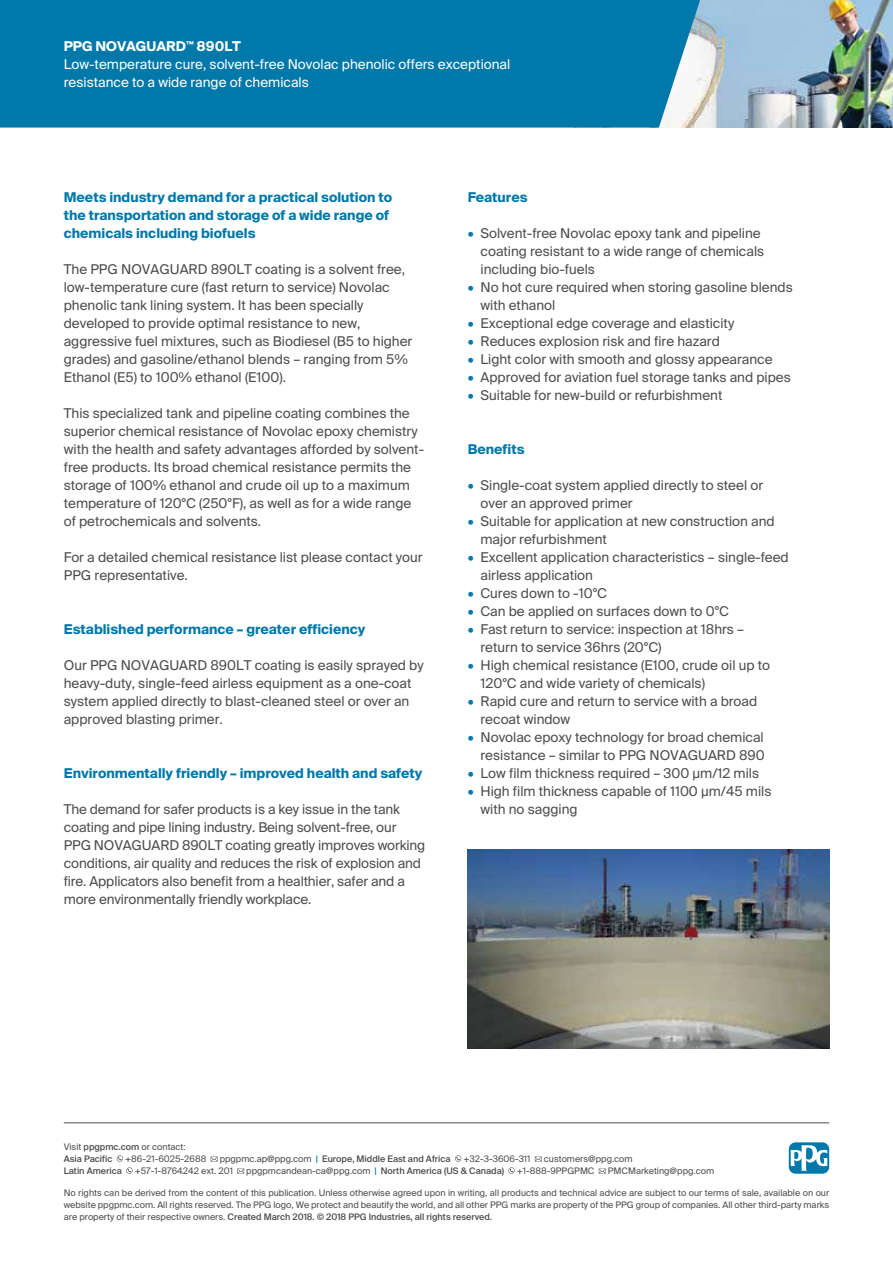
<style>
.page{position:relative;width:893px;height:1263px;background:#fff}
.page>*{position:absolute;margin:0;border:0;box-sizing:border-box;transform-origin:0 0}
.t1{font:13.5px/18px "Suisse Intl";color:#4d4d4f}
.t2{font:700 13.5px/18px "Suisse Intl";color:#0078a9}
.t3{font:13.5px/18px "Suisse Intl";color:#fff}
.t4{font:9px/12px "Suisse Intl";color:#4d4d4f;text-align:justify}
.t5{font:500 9px/12px "Suisse Intl";color:#4d4d4f}
.s1{font-weight:700}
.s2{color:#0078a9}
.s3{font-weight:400}
.s4{font-weight:500;color:#0078a9}
.s5{font-weight:500}
</style>
<div class="page">
<img style="left:700px;top:0;width:193px;height:128px">
<svg style="left:211px;top:1156px;width:7px;height:6px"></svg>
<svg style="left:455px;top:1155px;width:6px;height:7px"></svg>
<svg style="left:535px;top:1156px;width:7px;height:6px"></svg>
<svg style="left:117px;top:1155px;width:16px;height:19px"></svg>
<svg style="left:237px;top:1168px;width:7px;height:6px"></svg>
<svg style="left:508px;top:1167px;width:7px;height:7px"></svg>
<svg style="left:599px;top:1168px;width:7px;height:6px"></svg>
<hr style="left:64px;top:1122px;width:765px;height:1px;background:#4d4d4f">
<div style="left:0;top:0;width:700px;height:128px;background:#0078a9"></div>
<svg style="left:789px;top:1142px;width:40px;height:32px"></svg>
<svg style="left:791px;top:1144px;width:36px;height:27px"></svg>
<img style="left:468px;top:850px;width:361px;height:198px">
<p class="t3" style="left:64px;top:37px;width:448px"><span class="s1">PPG NOVAGUARD</span><sup>™</sup> <span class="s1">890LT<br></span>Low-temperature cure, solvent-free Novolac phenolic offers exceptional resistance to a wide range of chemicals</p>
<p class="t2" style="left:64px;top:188px;width:330px">Meets industry demand for a practical solution to the transportation and storage of a wide range of chemicals including biofuels</p>
<p class="t1" style="left:64px;top:260px;width:350px">The PPG NOVAGUARD 890LT coating is a solvent free, low-temperature cure (fast return to service) Novolac phenolic tank lining system. It has been specially developed to provide optimal resistance to new, aggressive fuel mixtures, such as Biodiesel (B5 to higher grades) and gasoline/ethanol blends – ranging from 5% Ethanol (E5) to 100% ethanol (E100).</p>
<p class="t1" style="left:64px;top:404px;width:362px">This specialized tank and pipeline coating combines the superior chemical resistance of Novolac epoxy chemistry with the health and safety advantages afforded by solvent&shy;free products. Its broad chemical resistance permits the storage of 100% ethanol and crude oil up to a maximum temperature of 120°C (250°F), as well as for a wide range of petrochemicals and solvents.</p>
<p class="t1" style="left:64px;top:548px;width:360px">For a detailed chemical resistance list please contact your<br>PPG representative.</p>
<p class="t2" style="left:64px;top:620px;width:303px">Established performance – greater efficiency</p>
<p class="t1" style="left:64px;top:656px;width:361px">Our PPG NOVAGUARD 890LT coating is easily sprayed by heavy-duty, single-feed airless equipment as a one-coat system applied directly to blast-cleaned steel or over an approved blasting primer.</p>
<p class="t2" style="left:64px;top:764px;width:360px">Environmentally friendly – improved health and safety</p>
<p class="t1" style="left:64px;top:800px;width:363px">The demand for safer products is a key issue in the tank coating and pipe lining industry. Being solvent-free, our PPG NOVAGUARD 890LT coating greatly improves working conditions, air quality and reduces the risk of explosion and fire. Applicators also benefit from a healthier, safer and a more environmentally friendly workplace.</p>
<p class="t2" style="left:468px;top:188px;width:61px">Features</p>
<p class="t1" style="left:480px;top:224px;width:285px;text-indent:-13px"><span class="s2">•</span> Solvent-free Novolac epoxy tank and pipeline coating resistant to a wide range of chemicals including bio-fuels</p>
<p class="t1" style="left:480px;top:278px;width:314px;text-indent:-13px"><span class="s2">•</span> No hot cure required when storing gasoline blends with ethanol</p>
<p class="t1" style="left:468px;top:314px;width:268px"><span class="s2">•</span> Exceptional edge coverage and elasticity</p>
<p class="t1" style="left:468px;top:332px;width:254px"><span class="s2">•</span> Reduces explosion risk and fire hazard</p>
<p class="t1" style="left:468px;top:350px;width:306px"><span class="s2">•</span> Light color with smooth and glossy appearance</p>
<p class="t1" style="left:468px;top:368px;width:325px"><span class="s2">•</span> Approved for aviation fuel storage tanks and pipes</p>
<p class="t1" style="left:468px;top:386px;width:256px"><span class="s2">•</span> Suitable for new-build or refurbishment</p>
<p class="t2" style="left:468px;top:440px;width:58px">Benefits</p>
<p class="t1" style="left:480px;top:476px;width:284px;text-indent:-13px"><span class="s2">•</span> Single-coat system applied directly to steel or over an approved primer</p>
<p class="t1" style="left:480px;top:512px;width:296px;text-indent:-13px"><span class="s2">•</span> Suitable for application at new construction and major refurbishment</p>
<p class="t1" style="left:480px;top:548px;width:310px;text-indent:-13px"><span class="s2">•</span> Excellent application characteristics – single-feed airless application</p>
<p class="t1" style="left:468px;top:584px;width:141px"><span class="s2">•</span> Cures down to -10°C</p>
<p class="t1" style="left:468px;top:602px;width:263px"><span class="s2">•</span> Can be applied on surfaces down to 0°C</p>
<p class="t1" style="left:480px;top:620px;width:265px;text-indent:-13px"><span class="s2">•</span> Fast return to service: inspection at 18hrs – return to service 36hrs (20°C)</p>
<p class="t1" style="left:480px;top:656px;width:291px;text-indent:-13px"><span class="s2">•</span> High chemical resistance (E100, crude oil up to<br>120°C and wide variety of chemicals)</p>
<p class="t1" style="left:480px;top:692px;width:278px;text-indent:-13px"><span class="s2">•</span> Rapid cure and return to service with a broad recoat window</p>
<p class="t1" style="left:468px;top:728px;width:299px;text-align:right"><span class="s2">•</span> Novolac epoxy technology for broad chemical resistance – similar to PPG NOVAGUARD 890</p>
<p class="t1" style="left:468px;top:764px;width:293px"><span class="s2">•</span> Low film thickness required – 300 µm/12 mils</p>
<p class="t1" style="left:480px;top:782px;width:292px;text-indent:-13px"><span class="s2">•</span> High film thickness capable of 1100 µm/45 mils with no sagging</p>
<p class="t5" style="left:64px;top:1140px;width:123px"><span class="s3">Visit</span> ppgpmc.com <span class="s3">or contact:<br></span>Asia Pacific</p>
<p class="t4" style="left:125px;top:1152px;width:83px">+86-21-6025-2688</p>
<p class="t5" style="left:220px;top:1152px;width:233px"><span class="s3">ppgpmc.ap@ppg.com</span> <span class="s2">|</span> Europe, Middle East and Africa</p>
<p class="t4" style="left:463px;top:1152px;width:69px">+32-3-3606-311</p>
<p class="t4" style="left:544px;top:1152px;width:90px">customers@ppg.com</p>
<p class="t5" style="left:64px;top:1164px;width:60px">Latin America</p>
<p class="t4" style="left:135px;top:1164px;width:100px">+57-1-8764242 ext. 201</p>
<p class="t4" style="left:246px;top:1164px;width:259px">ppgpmcandean-ca@ppg.com <span class="s4">|</span> <span class="s5">North America (US &amp; Canada)</span></p>
<p class="t4" style="left:517px;top:1164px;width:79px">+1-888-9PPGPMC</p>
<p class="t4" style="left:608px;top:1164px;width:108px">PMCMarketing@ppg.com</p>
<p class="t4" style="left:64px;top:1187px;width:767px">No rights can be derived from the content of this publication. Unless otherwise agreed upon in writing, all products and technical advice are subject to our terms of sale, available on our website ppgpmc.com. All rights reserved. The PPG logo, We protect and beautify the world, and all other PPG marks are property of the PPG group of companies. All other third-party marks are property of their respective owners. <span class="s5">Created March 2018. © 2018 PPG Industries, all rights reserved.</span></p>
</div>
